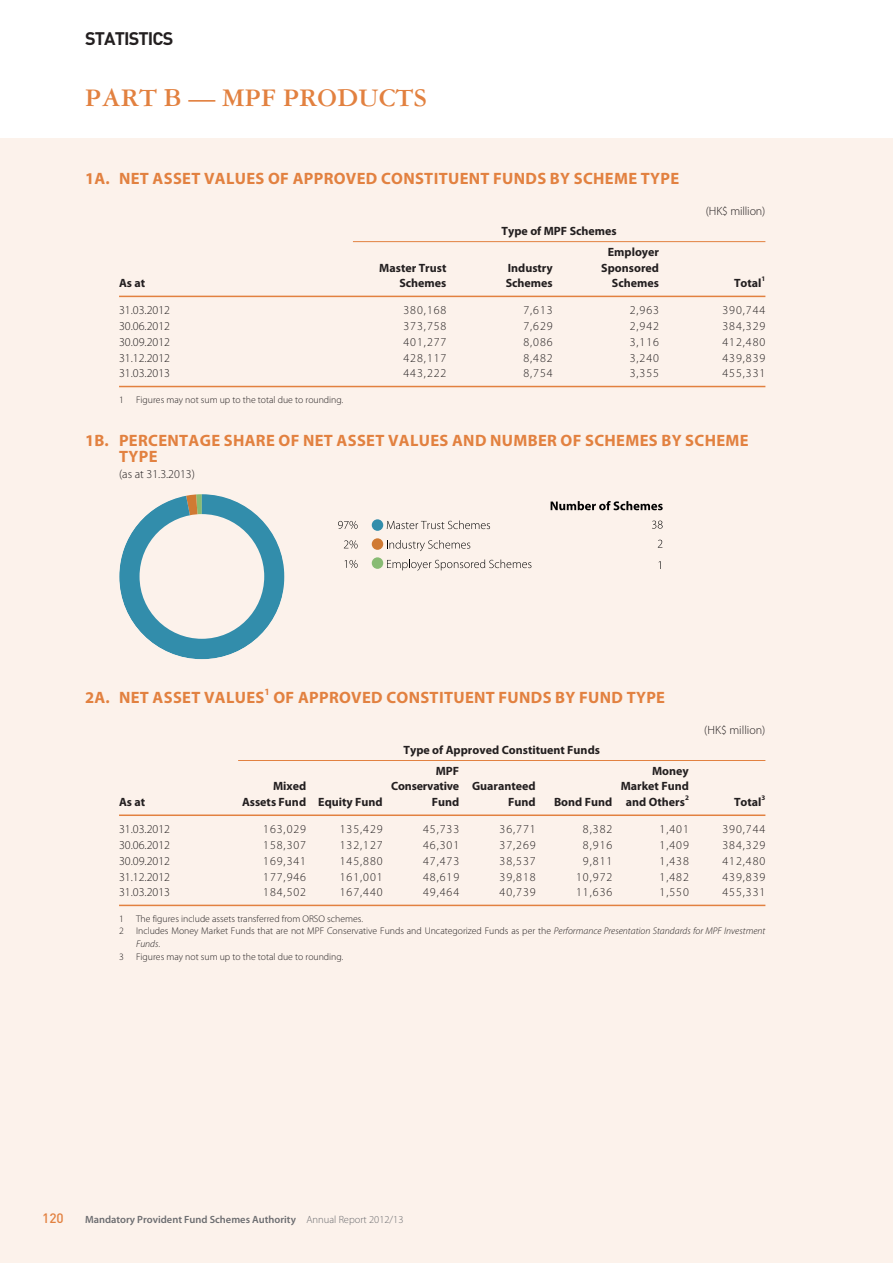
<style>
.page{position:relative;width:893px;height:1263px;background:#fff}
.page>*{position:absolute;margin:0;border:0;box-sizing:border-box;transform-origin:0 0}
.t1{font:700 27px "Garamond 3 LT Std";color:#e28140}
.t2{font:700 18px "DIN Pro";letter-spacing:-.05em;color:#231f20}
.t3{font:700 16.5px/15.8px "Myriad Pro";letter-spacing:.02em;color:#e28140}
.t4{font:500 13.5px "DIN Pro";color:#e28140}
.t5{font:300 12px "Myriad Pro";letter-spacing:.08em;color:#231f20}
.t6{font:700 12px/15.8px "Myriad Pro";color:#231f20;text-align:right}
.t7{font:300 12px "Myriad Pro";color:#231f20}
.t8{font:300 12px "Myriad Pro";letter-spacing:-.01em;color:#231f20}
.t9{font:600 10.5px "Myriad Pro";color:#6c6d70}
.t10{font:300 9.75px/12.8px "Myriad Pro";color:#231f20}
.t11{font:700 9.6px "Myriad Pro";color:#e28140}
.t12{font:700 7.05px "Myriad Pro";color:#231f20}
.s1{font-style:italic}
.s2{font-weight:300}
</style>
<div class="page">
<div style="left:0;top:138px;width:893px;height:1125px;background:#fcf2eb"></div>
<hr style="left:119px;top:296px;width:646px;height:1px;background:#e28140">
<hr style="left:119px;top:386px;width:646px;height:1px;background:#e28140">
<hr style="left:353px;top:241px;width:412px;height:1px;background:#e28140">
<div style="left:372px;top:519px;width:11px;height:12px;background:#328dab;border-radius:50%"></div>
<div style="left:372px;top:538px;width:11px;height:12px;background:#d07a33;border-radius:50%"></div>
<div style="left:372px;top:557px;width:11px;height:12px;background:#88bb73;border-radius:50%"></div>
<svg style="left:338px;top:521px;width:20px;height:8px"></svg>
<svg style="left:344px;top:540px;width:14px;height:8px"></svg>
<svg style="left:345px;top:560px;width:13px;height:8px"></svg>
<svg style="left:119px;top:494px;width:165px;height:165px"></svg>
<svg style="left:387px;top:520px;width:103px;height:9px"></svg>
<svg style="left:387px;top:540px;width:83px;height:11px"></svg>
<svg style="left:387px;top:559px;width:144px;height:12px"></svg>
<svg style="left:551px;top:501px;width:112px;height:9px"></svg>
<svg style="left:652px;top:521px;width:11px;height:8px"></svg>
<svg style="left:658px;top:540px;width:4px;height:8px"></svg>
<hr style="left:119px;top:814px;width:646px;height:2px;background:#e28140">
<hr style="left:119px;top:905px;width:646px;height:1px;background:#e28140">
<hr style="left:238px;top:760px;width:527px;height:1px;background:#e28140">
<h2 class="t2" style="left:85px;top:32px;width:90px">STATISTICS</h2>
<h1 class="t1" style="left:85px;top:86px;width:344px">PART B — MPF PRODUCTS</h1>
<h3 class="t3" style="left:85px;top:172px;width:596px">1A. NET ASSET VALUES OF APPROVED CONSTITUENT FUNDS BY SCHEME TYPE</h3>
<p class="t6" style="left:119px;top:277px;width:28px">As at</p>
<p class="t6" style="left:502px;top:225px;width:117px">Type of MPF Schemes</p>
<p class="t6" style="left:379px;top:261px;width:69px">Master Trust<br>Schemes</p>
<p class="t6" style="left:506px;top:261px;width:49px;text-align:left">Industry<br>Schemes</p>
<p class="t6" style="left:601px;top:245px;width:59px">Employer<br>Sponsored<br>Schemes</p>
<p class="t8" style="left:706px;top:207px;width:61px">(HK$ million)</p>
<p class="t6" style="left:734px;top:277px;width:29px">Total</p>
<p class="t12" style="left:761px;top:276px;width:5px">1</p>
<p class="t5" style="left:119px;top:306px;width:53px">31.03.2012</p>
<p class="t5" style="left:403px;top:306px;width:44px">380,168</p>
<p class="t5" style="left:523px;top:306px;width:31px">7,613</p>
<p class="t5" style="left:630px;top:306px;width:31px">2,963</p>
<p class="t5" style="left:722px;top:306px;width:44px">390,744</p>
<p class="t5" style="left:119px;top:322px;width:53px">30.06.2012</p>
<p class="t5" style="left:403px;top:322px;width:44px">373,758</p>
<p class="t5" style="left:523px;top:322px;width:31px">7,629</p>
<p class="t5" style="left:630px;top:322px;width:31px">2,942</p>
<p class="t5" style="left:722px;top:322px;width:44px">384,329</p>
<p class="t5" style="left:119px;top:337px;width:53px">30.09.2012</p>
<p class="t5" style="left:403px;top:337px;width:44px">401,277</p>
<p class="t5" style="left:523px;top:337px;width:31px">8,086</p>
<p class="t5" style="left:630px;top:337px;width:31px">3,116</p>
<p class="t5" style="left:722px;top:337px;width:44px">412,480</p>
<p class="t5" style="left:119px;top:353px;width:53px">31.12.2012</p>
<p class="t5" style="left:403px;top:353px;width:44px">428,117</p>
<p class="t5" style="left:523px;top:353px;width:31px">8,482</p>
<p class="t5" style="left:630px;top:353px;width:31px">3,240</p>
<p class="t5" style="left:722px;top:353px;width:44px">439,839</p>
<p class="t5" style="left:119px;top:369px;width:53px">31.03.2013</p>
<p class="t5" style="left:403px;top:369px;width:44px">443,222</p>
<p class="t5" style="left:523px;top:369px;width:31px">8,754</p>
<p class="t5" style="left:630px;top:369px;width:31px">3,355</p>
<p class="t5" style="left:722px;top:369px;width:44px">455,331</p>
<p class="t10" style="left:119px;top:394px;width:6px">1</p>
<p class="t10" style="left:136px;top:394px;width:209px">Figures may not sum up to the total due to rounding.</p>
<h3 class="t3" style="left:119px;top:435px;width:631px;text-indent:-34px">1B. PERCENTAGE SHARE OF NET ASSET VALUES AND NUMBER OF SCHEMES BY SCHEME<br>TYPE</h3>
<p class="t7" style="left:119px;top:469px;width:77px">(as at 31.3.2013)</p>
<p class="t11" style="left:265px;top:688px;width:7px">1</p>
<h3 class="t3" style="left:273px;top:691px;width:393px">OF APPROVED CONSTITUENT FUNDS BY FUND TYPE</h3>
<h3 class="t3" style="left:85px;top:691px;width:181px">2A. NET ASSET VALUES</h3>
<p class="t6" style="left:403px;top:743px;width:198px">Type of Approved Constituent Funds</p>
<p class="t7" style="left:704px;top:726px;width:63px">(HK$ million)</p>
<p class="t6" style="left:119px;top:795px;width:28px">As at</p>
<p class="t6" style="left:242px;top:780px;width:142px;text-align:left;text-indent:31px">Mixed<br>Assets Fund Equity Fund</p>
<p class="t6" style="left:391px;top:764px;width:70px">MPF<br>Conservative<br>Fund</p>
<p class="t6" style="left:472px;top:780px;width:65px">Guaranteed<br>Fund</p>
<p class="t6" style="left:554px;top:795px;width:60px">Bond Fund</p>
<p class="t6" style="left:652px;top:764px;width:38px">Money</p>
<p class="t6" style="left:621px;top:780px;width:70px">Market Fund</p>
<p class="t6" style="left:626px;top:795px;width:61px">and Others</p>
<p class="t12" style="left:685px;top:795px;width:5px">2</p>
<p class="t6" style="left:734px;top:795px;width:29px">Total</p>
<p class="t12" style="left:761px;top:795px;width:5px">3</p>
<p class="t5" style="left:119px;top:825px;width:53px">31.03.2012</p>
<p class="t5" style="left:263px;top:825px;width:44px">163,029</p>
<p class="t5" style="left:340px;top:825px;width:44px">135,429</p>
<p class="t5" style="left:423px;top:825px;width:38px">45,733</p>
<p class="t5" style="left:500px;top:825px;width:38px">36,771</p>
<p class="t5" style="left:583px;top:825px;width:31px">8,382</p>
<p class="t5" style="left:659px;top:825px;width:31px">1,401</p>
<p class="t5" style="left:722px;top:825px;width:44px">390,744</p>
<p class="t5" style="left:119px;top:840px;width:53px">30.06.2012</p>
<p class="t5" style="left:263px;top:840px;width:44px">158,307</p>
<p class="t5" style="left:340px;top:840px;width:44px">132,127</p>
<p class="t5" style="left:423px;top:840px;width:38px">46,301</p>
<p class="t5" style="left:500px;top:840px;width:38px">37,269</p>
<p class="t5" style="left:583px;top:840px;width:31px">8,916</p>
<p class="t5" style="left:659px;top:840px;width:31px">1,409</p>
<p class="t5" style="left:722px;top:840px;width:44px">384,329</p>
<p class="t5" style="left:119px;top:856px;width:53px">30.09.2012</p>
<p class="t5" style="left:263px;top:856px;width:44px">169,341</p>
<p class="t5" style="left:340px;top:856px;width:44px">145,880</p>
<p class="t5" style="left:423px;top:856px;width:38px">47,473</p>
<p class="t5" style="left:500px;top:856px;width:38px">38,537</p>
<p class="t5" style="left:583px;top:856px;width:31px">9,811</p>
<p class="t5" style="left:659px;top:856px;width:31px">1,438</p>
<p class="t5" style="left:722px;top:856px;width:44px">412,480</p>
<p class="t5" style="left:119px;top:872px;width:53px">31.12.2012</p>
<p class="t5" style="left:263px;top:872px;width:44px">177,946</p>
<p class="t5" style="left:340px;top:872px;width:44px">161,001</p>
<p class="t5" style="left:423px;top:872px;width:38px">48,619</p>
<p class="t5" style="left:500px;top:872px;width:38px">39,818</p>
<p class="t5" style="left:576px;top:872px;width:38px">10,972</p>
<p class="t5" style="left:659px;top:872px;width:31px">1,482</p>
<p class="t5" style="left:722px;top:872px;width:44px">439,839</p>
<p class="t5" style="left:119px;top:888px;width:53px">31.03.2013</p>
<p class="t5" style="left:263px;top:888px;width:44px">184,502</p>
<p class="t5" style="left:340px;top:888px;width:44px">167,440</p>
<p class="t5" style="left:423px;top:888px;width:38px">49,464</p>
<p class="t5" style="left:500px;top:888px;width:38px">40,739</p>
<p class="t5" style="left:576px;top:888px;width:38px">11,636</p>
<p class="t5" style="left:659px;top:888px;width:31px">1,550</p>
<p class="t5" style="left:722px;top:888px;width:44px">455,331</p>
<p class="t10" style="left:119px;top:913px;width:6px">1</p>
<p class="t10" style="left:136px;top:913px;width:229px">The figures include assets transferred from ORSO schemes.</p>
<p class="t10" style="left:119px;top:926px;width:6px">2</p>
<p class="t10" style="left:136px;top:926px;width:631px">Includes Money Market Funds that are not MPF Conservative Funds and Uncategorized Funds as per the <span class="s1">Performance Presentation Standards for MPF Investment<br>Funds</span>.</p>
<p class="t10" style="left:119px;top:951px;width:6px">3</p>
<p class="t10" style="left:136px;top:951px;width:209px">Figures may not sum up to the total due to rounding.</p>
<p class="t4" style="left:42px;top:1213px;width:23px">120</p>
<p class="t9" style="left:85px;top:1215px;width:320px">Mandatory Provident Fund Schemes Authority <span class="s2">Annual Report 2012/13</span></p>
</div>
